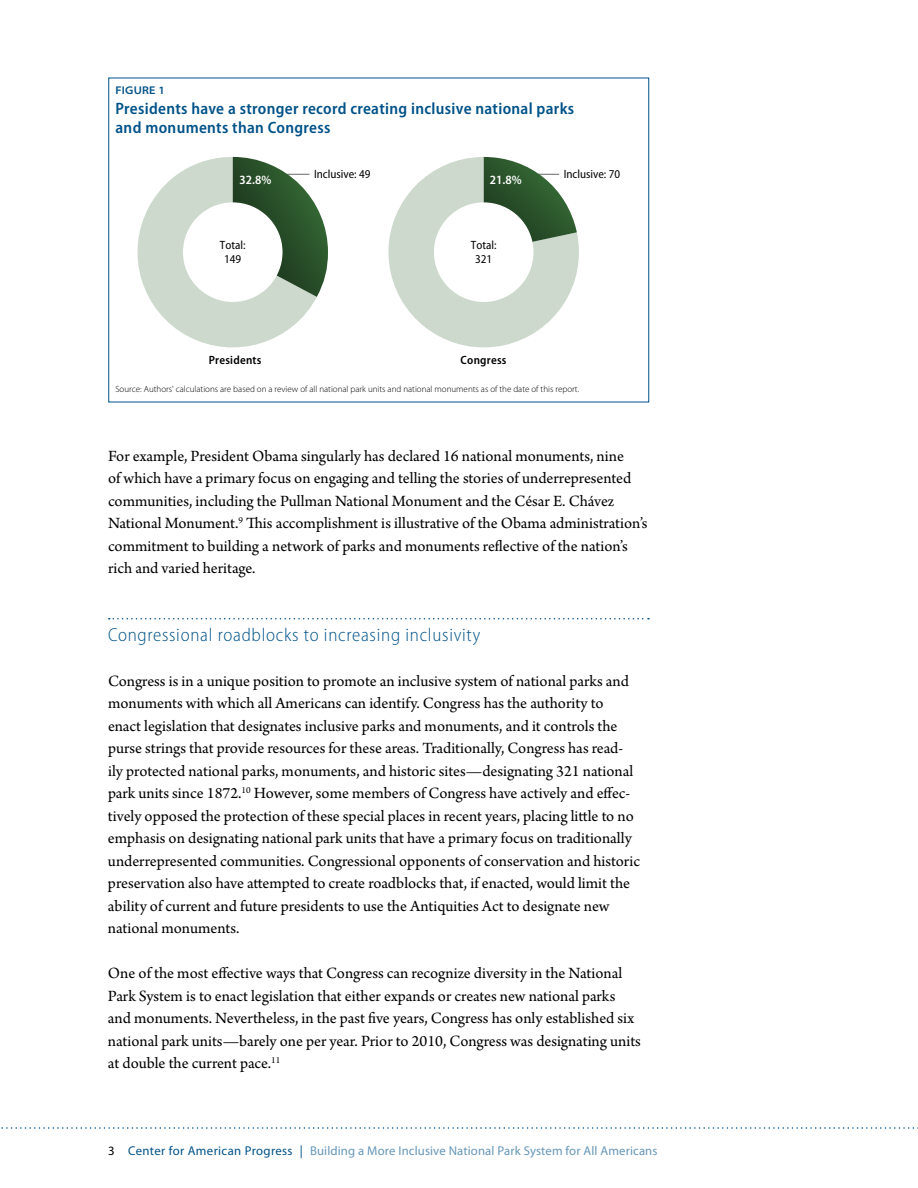
<style>
.page{position:relative;width:918px;height:1188px;background:#fff}
.page>*{position:absolute;margin:0;border:0;box-sizing:border-box;transform-origin:0 0}
.t1{font:300 semi-condensed 18.75px "Myriad Pro";letter-spacing:.04em;color:#005288}
.t2{font:16.5px/22.5px "Arno Pro";color:#000}
.t3{font:600 semi-condensed 16.5px/19.5px "Myriad Pro";letter-spacing:.02em;color:#005288}
.t4{font:12.75px "Myriad Pro";letter-spacing:.01em;color:#6697b8}
.t5{font:600 semi-condensed 12.6px "Myriad Pro";color:#fff}
.t6{font:semi-condensed 12px/14.4px "Myriad Pro";color:#000;text-align:center}
.t7{font:600 semi-condensed 12px "Myriad Pro";letter-spacing:.02em;color:#000}
.t8{font:600 semi-expanded 11.25px "Myriad Pro";letter-spacing:.02em;color:#005288}
.t9{font:300 9px "Myriad Pro";color:#000}
.s1{color:#000}
.s2{color:#005288}
</style>
<div class="page">
<svg style="left:1px;top:1127px;width:917px;height:2px"></svg>
<svg style="left:109px;top:618px;width:540px;height:2px"></svg>
<svg style="left:388px;top:157px;width:191px;height:191px"></svg>
<div style="left:434px;top:202px;width:100px;height:100px;background:#fff;border-radius:50%"></div>
<svg style="left:137px;top:157px;width:191px;height:191px"></svg>
<div style="left:183px;top:202px;width:100px;height:100px;background:#fff;border-radius:50%"></div>
<p class="t8" style="left:115px;top:84px;width:51px">FIGURE 1</p>
<p class="t3" style="left:115px;top:99px;width:460px">Presidents have a stronger record creating inclusive national parks and monuments than Congress</p>
<p class="t6" style="left:314px;top:168px;width:58px">Inclusive: 49</p>
<p class="t6" style="left:564px;top:168px;width:58px">Inclusive: 70</p>
<p class="t5" style="left:240px;top:173px;width:33px">32.8%</p>
<p class="t5" style="left:490px;top:173px;width:33px">21.8%</p>
<p class="t6" style="left:220px;top:238px;width:27px">Total:<br>149</p>
<p class="t6" style="left:471px;top:238px;width:27px">Total:<br>321</p>
<p class="t7" style="left:209px;top:354px;width:54px">Presidents</p>
<p class="t7" style="left:461px;top:354px;width:47px">Congress</p>
<p class="t9" style="left:115px;top:384px;width:465px">Source: Authors' calculations are based on a review of all national park units and national monuments as of the date of this report.</p>
<p class="t2" style="left:108px;top:445px;width:541px">For example, President Obama singularly has declared 16 national monuments, nine<br>of which have a primary focus on engaging and telling the stories of underrepresented communities, including the Pullman National Monument and the César E. Chávez National Monument.<sup>9</sup> This accomplishment is illustrative of the Obama administration’s commitment to building a network of parks and monuments reflective of the nation’s rich and varied heritage.</p>
<p class="t1" style="left:108px;top:624px;width:374px">Congressional roadblocks to increasing inclusivity</p>
<p class="t2" style="left:108px;top:670px;width:534px">Congress is in a unique position to promote an inclusive system of national parks and monuments with which all Americans can identify. Congress has the authority to enact legislation that designates inclusive parks and monuments, and it controls the purse strings that provide resources for these areas. Traditionally, Congress has read&shy;ily protected national parks, monuments, and historic sites—designating 321 national park units since 1872.<sup>10</sup> However, some members of Congress have actively and effec&shy;tively opposed the protection of these special places in recent years, placing little to no emphasis on designating national park units that have a primary focus on traditionally underrepresented communities. Congressional opponents of conservation and historic preservation also have attempted to create roadblocks that, if enacted, would limit the ability of current and future presidents to use the Antiquities Act to designate new national monuments.</p>
<p class="t2" style="left:108px;top:963px;width:534px">One of the most effective ways that Congress can recognize diversity in the National Park System is to enact legislation that either expands or creates new national parks and monuments. Nevertheless, in the past five years, Congress has only established six national park units—barely one per year. Prior to 2010, Congress was designating units at double the current pace.<sup>11</sup></p>
<p class="t4" style="left:108px;top:1143px;width:551px"><span class="s1">3</span> <span class="s2">Center for American Progress |</span> Building a More Inclusive National Park System for All Americans</p>
</div>
